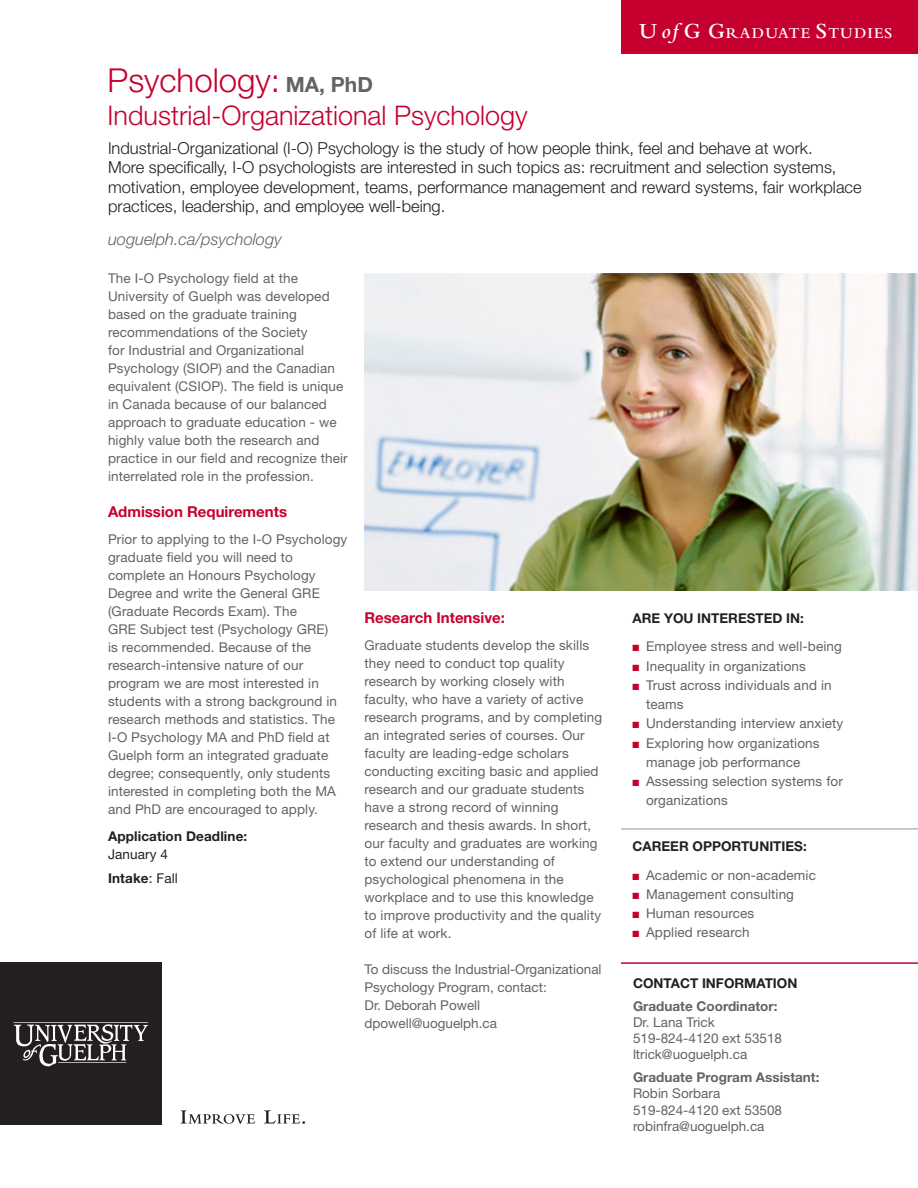
<style>
.page{position:relative;width:918px;height:1188px;background:#fff}
.page>*{position:absolute;margin:0;border:0;box-sizing:border-box;transform-origin:0 0}
.t1{font:300 33px "Helvetica Neue";color:#c5002e}
.t2{font:300 27px "Helvetica Neue";color:#c5002e}
.Introduction__9pt_af{font:300 16.5px/19.5px "Helvetica Neue";color:#231f20}
.t3{font:italic 300 16.5px "Helvetica Neue";color:#636366}
.t4{font:600 15.75px "Bembo";letter-spacing:.07em;color:#fff}
.Subhead_1__6pt_after{font:700 15px "Helvetica Neue";color:#c5002e}
.t5{font:13.5px/18px "Helvetica Neue";letter-spacing:.01em;color:#636366}
.Black_Heading_2{font:700 13.5px "Helvetica Neue";color:#231f20}
.t6{font:700 13.5px "Helvetica Neue";color:#636366}
.Subhead_1__6pt_after-2{font:700 13.5px "Helvetica Neue";color:#231f20}
.t7{font:13.5px "Helvetica Neue";letter-spacing:.01em;color:#231f20}
.s1{font-weight:700;font-size:21px;color:#636366}
.s2{font-size:22.5px}
.s3{font-style:italic;font-size:22.5px}
.s4{font-weight:400}
.s5{color:#c5002e}
</style>
<div class="page">
<div style="left:0;top:962px;width:162px;height:163px;background:#231f20"></div>
<svg style="left:13px;top:1022px;width:135px;height:44px"></svg>
<svg style="left:181px;top:1110px;width:74px;height:14px"></svg>
<svg style="left:264px;top:1110px;width:41px;height:14px"></svg>
<div style="left:621px;top:0;width:297px;height:54px;background:#c5002e"></div>
<img style="left:364px;top:273px;width:554px;height:317px">
<hr style="left:621px;top:962px;width:297px;height:2px;background:#c5002e">
<hr style="left:621px;top:829px;width:297px;height:1px;background:#939598">
<p class="t1" style="left:108px;top:61px;width:267px">Psychology: <span class="s1">MA, PhD</span></p>
<p class="t2" style="left:108px;top:99px;width:422px">Industrial-Organizational Psychology</p>
<p class="t4" style="left:639px;top:24px;width:253px"><span class="s2">U</span> <span class="s3">of</span> <span class="s2">G G</span>RADUATE <span class="s2">S</span>TUDIES</p>
<p class="Introduction__9pt_af" style="left:108px;top:138px;width:755px">Industrial-Organizational (I-O) Psychology is the study of how people think, feel and behave at work.<br>More specifically, I-O psychologists are interested in such topics as: recruitment and selection systems, motivation, employee development, teams, performance management and reward systems, fair workplace practices, leadership, and employee well-being.</p>
<p class="t3" style="left:108px;top:230px;width:175px">uoguelph.ca/psychology</p>
<p class="t5" style="left:108px;top:269px;width:241px">The I-O Psychology field at the University of Guelph was developed based on the graduate training recommendations of the Society<br>for Industrial and Organizational Psychology (SIOP) and the Canadian equivalent (CSIOP). The field is unique in Canada because of our balanced approach to graduate education - we highly value both the research and practice in our field and recognize their interrelated role in the profession.</p>
<p class="Subhead_1__6pt_after" style="left:108px;top:502px;width:181px">Admission Requirements</p>
<p class="t5" style="left:108px;top:530px;width:241px">Prior to applying to the I-O Psychology graduate field you will need to complete an Honours Psychology Degree and write the General GRE (Graduate Records Exam). The<br>GRE Subject test (Psychology GRE)<br>is recommended. Because of the research-intensive nature of our program we are most interested in students with a strong background in research methods and statistics. The I-O Psychology MA and PhD field at Guelph form an integrated graduate degree; consequently, only students interested in completing both the MA and PhD are encouraged to apply.</p>
<p class="Black_Heading_2" style="left:108px;top:827px;width:141px">Application Deadline:</p>
<p class="t7" style="left:108px;top:846px;width:62px">January 4</p>
<p class="Black_Heading_2" style="left:108px;top:870px;width:71px">Intake<span class="s4">: Fall</span></p>
<p class="Subhead_1__6pt_after" style="left:364px;top:608px;width:142px">Research Intensive:</p>
<p class="t5" style="left:364px;top:636px;width:226px">Graduate students develop the skills</p>
<p class="t5" style="left:364px;top:654px;width:202px">they need to conduct top quality</p>
<p class="t5" style="left:364px;top:672px;width:202px">research by working closely with</p>
<p class="t5" style="left:364px;top:690px;width:220px">faculty, who have a variety of active</p>
<p class="t5" style="left:364px;top:708px;width:239px">research programs, and by completing</p>
<p class="t5" style="left:364px;top:726px;width:222px">an integrated series of courses. Our</p>
<p class="t5" style="left:364px;top:744px;width:206px">faculty are leading-edge scholars</p>
<p class="t5" style="left:364px;top:762px;width:236px">conducting exciting basic and applied</p>
<p class="t5" style="left:364px;top:780px;width:221px">research and our graduate students</p>
<p class="t5" style="left:364px;top:798px;width:196px">have a strong record of winning</p>
<p class="t5" style="left:364px;top:816px;width:228px">research and thesis awards. In short,</p>
<p class="t5" style="left:364px;top:834px;width:235px">our faculty and graduates are working</p>
<p class="t5" style="left:364px;top:852px;width:192px">to extend our understanding of</p>
<p class="t5" style="left:364px;top:870px;width:201px">psychological phenomena in the</p>
<p class="t5" style="left:364px;top:888px;width:231px">workplace and to use this knowledge</p>
<p class="t5" style="left:364px;top:906px;width:238px">to improve productivity and the quality</p>
<p class="t5" style="left:364px;top:924px;width:89px">of life at work.</p>
<p class="t5" style="left:364px;top:960px;width:239px">To discuss the Industrial-Organizational<br>Psychology Program, contact:<br>Dr. Deborah Powell dpowell@uoguelph.ca</p>
<p class="Subhead_1__6pt_after-2" style="left:633px;top:610px;width:173px">ARE YOU INTERESTED IN:</p>
<p class="t5" style="left:633px;top:637px;width:211px"><span class="s5">■</span> Employee stress and well-being</p>
<p class="t5" style="left:633px;top:657px;width:175px"><span class="s5">■</span> Inequality in organizations</p>
<p class="t5" style="left:646px;top:675px;width:187px;line-height:19.2px;text-indent:-14px"><span class="s5">■</span> Trust across individuals and in teams</p>
<p class="t5" style="left:633px;top:714px;width:212px"><span class="s5">■</span> Understanding interview anxiety</p>
<p class="t5" style="left:633px;top:733px;width:189px;line-height:19.2px;text-align:center"><span class="s5">■</span> Exploring how organizations manage job performance</p>
<p class="t5" style="left:646px;top:771px;width:198px;line-height:19.2px;text-indent:-14px"><span class="s5">■</span> Assessing selection systems for organizations</p>
<h2 class="Black_Heading_2" style="left:633px;top:838px;width:176px">CAREER OPPORTUNITIES:</h2>
<p class="t5" style="left:633px;top:866px;width:185px"><span class="s5">■</span> Academic or non-academic</p>
<p class="t5" style="left:633px;top:885px;width:163px"><span class="s5">■</span> Management consulting</p>
<p class="t5" style="left:633px;top:904px;width:123px"><span class="s5">■</span> Human resources</p>
<p class="t5" style="left:633px;top:923px;width:119px"><span class="s5">■</span> Applied research</p>
<p class="Black_Heading_2" style="left:633px;top:975px;width:166px">CONTACT INFORMATION</p>
<p class="t6" style="left:633px;top:997px;width:146px">Graduate Coordinator:</p>
<p class="t5" style="left:633px;top:1013px;width:83px">Dr. Lana Trick</p>
<p class="t5" style="left:633px;top:1029px;width:151px">519-824-4120 ext 53518</p>
<p class="t5" style="left:633px;top:1045px;width:116px">ltrick@uoguelph.ca</p>
<p class="t6" style="left:633px;top:1069px;width:188px">Graduate Program Assistant:</p>
<p class="t5" style="left:633px;top:1084px;width:89px">Robin Sorbara</p>
<p class="t5" style="left:633px;top:1101px;width:151px">519-824-4120 ext 53508</p>
<p class="t5" style="left:633px;top:1117px;width:133px">robinfra@uoguelph.ca</p>
</div>
